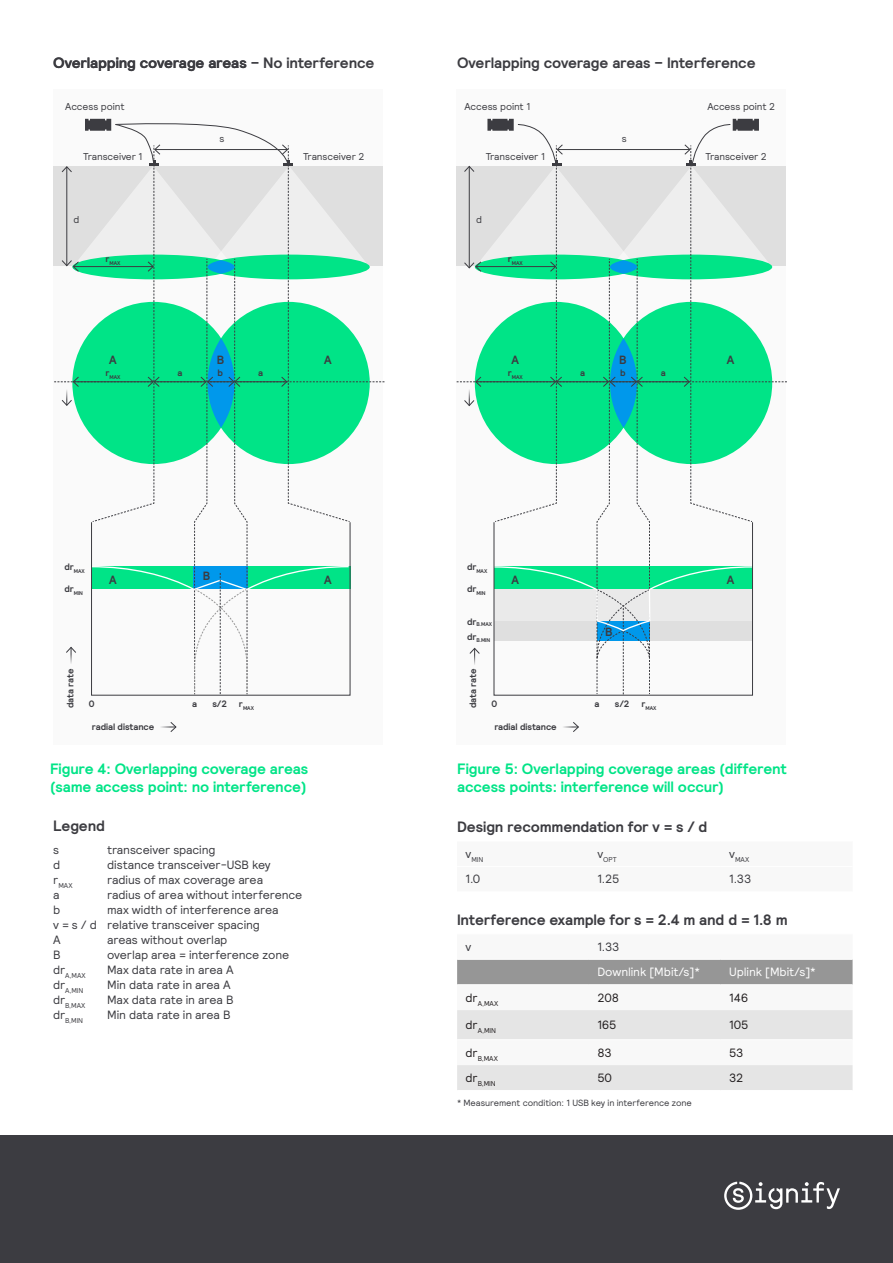
<style>
.page{position:relative;width:893px;height:1263px;background:#fff}
.page>*{position:absolute;margin:0;border:0;box-sizing:border-box;transform-origin:0 0}
.t1{font:700 15px "Signify Relative";letter-spacing:-.01em;color:#3c3c41}
.t2{font:700 15px/18px "Signify Relative";letter-spacing:-.01em;color:#00e487}
.t3{font:12px "Signify Relative";letter-spacing:-.01em;color:#3c3c41}
.t4{font:12px "Signify Relative";letter-spacing:-.005em;color:#fff}
.t5{font:12px "Signify Relative";letter-spacing:-.02em;color:#231f20}
.t6{font:700 12px "Signify Relative";color:#3c3c41}
.t7{font:9.9px "Signify Relative";letter-spacing:-.005em;color:#3c3c41}
.t8{font:700 9.3px "Signify Relative";letter-spacing:-.01em;color:#3c3c41}
.t9{font:9px "Signify Relative";letter-spacing:-.01em;color:#3c3c41}
.t10{font:7.05px "Signify Relative";letter-spacing:-.01em;color:#3c3c41}
.t11{font:7.05px "Signify Relative";letter-spacing:-.015em;color:#231f20}
.t12{font:700 5.4px "Signify Relative";letter-spacing:-.01em;color:#3c3c41}
</style>
<div class="page">
<div style="left:457px;top:960px;width:396px;height:24px;background:#969696"></div>
<svg style="left:457px;top:1010px;width:396px;height:80px"></svg>
<hr style="left:457px;top:1039px;width:132px;height:1px;background:#fff">
<hr style="left:589px;top:1039px;width:132px;height:1px;background:#fff">
<hr style="left:721px;top:1039px;width:132px;height:1px;background:#fff">
<div style="left:0;top:1135px;width:893px;height:128px;background:#3c3c41"></div>
<svg style="left:724px;top:1182px;width:116px;height:28px"></svg>
<div style="left:53px;top:89px;width:330px;height:655px;background:#fafafa"></div>
<svg style="left:161px;top:722px;width:16px;height:10px"></svg>
<svg style="left:54px;top:119px;width:330px;height:576px"></svg>
<div style="left:456px;top:89px;width:329px;height:655px;background:#fafafa"></div>
<svg style="left:563px;top:722px;width:16px;height:10px"></svg>
<svg style="left:457px;top:119px;width:330px;height:576px"></svg>
<p class="t1" style="left:53px;top:53px;width:323px">Overlapping coverage areas – No interference</p>
<p class="t1" style="left:457px;top:53px;width:300px">Overlapping coverage areas – Interference</p>
<p class="t7" style="left:65px;top:100px;width:61px">Access point</p>
<p class="t7" style="left:464px;top:100px;width:67px">Access point 1</p>
<p class="t7" style="left:707px;top:100px;width:69px">Access point 2</p>
<p class="t7" style="left:219px;top:132px;width:6px">s</p>
<p class="t7" style="left:622px;top:132px;width:6px">s</p>
<p class="t7" style="left:83px;top:150px;width:61px">Transceiver 1</p>
<p class="t7" style="left:303px;top:150px;width:63px">Transceiver 2</p>
<p class="t7" style="left:486px;top:150px;width:61px">Transceiver 1</p>
<p class="t7" style="left:706px;top:150px;width:63px">Transceiver 2</p>
<p class="t7" style="left:74px;top:213px;width:7px">d</p>
<p class="t7" style="left:476px;top:213px;width:7px">d</p>
<p class="t12" style="left:105px;top:260px;width:17px"><sup>r</sup>MAX</p>
<p class="t12" style="left:508px;top:260px;width:17px"><sup>r</sup>MAX</p>
<p class="t6" style="left:109px;top:352px;width:9px">A</p>
<p class="t6" style="left:217px;top:352px;width:9px">B</p>
<p class="t6" style="left:324px;top:352px;width:9px">A</p>
<p class="t6" style="left:512px;top:352px;width:9px">A</p>
<p class="t6" style="left:619px;top:352px;width:9px">B</p>
<p class="t6" style="left:727px;top:352px;width:9px">A</p>
<p class="t12" style="left:105px;top:374px;width:17px"><sup>r</sup>MAX</p>
<p class="t8" style="left:178px;top:367px;width:7px">a</p>
<p class="t8" style="left:218px;top:367px;width:7px">b</p>
<p class="t8" style="left:258px;top:367px;width:7px">a</p>
<p class="t12" style="left:508px;top:374px;width:17px"><sup>r</sup>MAX</p>
<p class="t8" style="left:580px;top:367px;width:7px">a</p>
<p class="t8" style="left:620px;top:367px;width:7px">b</p>
<p class="t8" style="left:661px;top:367px;width:7px">a</p>
<p class="t12" style="left:65px;top:568px;width:22px"><sup>dr</sup>MAX</p>
<p class="t12" style="left:65px;top:590px;width:20px"><sup>dr</sup>MIN</p>
<p class="t6" style="left:109px;top:572px;width:9px">A</p>
<p class="t6" style="left:203px;top:567px;width:9px">B</p>
<p class="t6" style="left:324px;top:572px;width:9px">A</p>
<p class="t12" style="left:467px;top:568px;width:22px"><sup>dr</sup>MAX</p>
<p class="t12" style="left:467px;top:590px;width:20px"><sup>dr</sup>MIN</p>
<p class="t6" style="left:512px;top:572px;width:9px">A</p>
<p class="t6" style="left:727px;top:572px;width:9px">A</p>
<p class="t12" style="left:467px;top:621px;width:27px"><sup>dr</sup>B.MAX</p>
<p class="t12" style="left:467px;top:636px;width:25px"><sup>dr</sup>B.MIN</p>
<p class="t6" style="left:605px;top:624px;width:9px">B</p>
<p class="t8" style="left:64px;top:708px;width:41px;rotate:-90deg">data rate</p>
<p class="t8" style="left:89px;top:698px;width:7px">0</p>
<p class="t8" style="left:192px;top:698px;width:7px">a</p>
<p class="t8" style="left:212px;top:698px;width:16px">s/2</p>
<p class="t12" style="left:239px;top:705px;width:17px"><sup>r</sup>MAX</p>
<p class="t8" style="left:467px;top:708px;width:41px;rotate:-90deg">data rate</p>
<p class="t8" style="left:491px;top:698px;width:7px">0</p>
<p class="t8" style="left:594px;top:698px;width:7px">a</p>
<p class="t8" style="left:615px;top:698px;width:16px">s/2</p>
<p class="t12" style="left:641px;top:705px;width:17px"><sup>r</sup>MAX</p>
<p class="t8" style="left:92px;top:721px;width:64px">radial distance</p>
<p class="t8" style="left:494px;top:721px;width:64px">radial distance</p>
<p class="t2" style="left:50px;top:759px;width:260px">Figure 4: Overlapping coverage areas (same access point: no interference)</p>
<p class="t2" style="left:457px;top:759px;width:331px">Figure 5: Overlapping coverage areas (different access points: interference will occur)</p>
<p class="t1" style="left:457px;top:817px;width:252px">Design recommendation for v = s / d</p>
<p class="t1" style="left:53px;top:815px;width:53px">Legend</p>
<p class="t3" style="left:53px;top:842px;width:7px">s</p>
<p class="t3" style="left:107px;top:842px;width:110px">transceiver spacing</p>
<p class="t3" style="left:53px;top:857px;width:9px">d</p>
<p class="t3" style="left:107px;top:857px;width:165px">distance transceiver-USB key</p>
<p class="t10" style="left:53px;top:881px;width:21px"><sup>r</sup>MAX</p>
<p class="t3" style="left:107px;top:872px;width:157px">radius of max coverage area</p>
<p class="t3" style="left:53px;top:887px;width:8px">a</p>
<p class="t3" style="left:107px;top:887px;width:197px">radius of area without interference</p>
<p class="t3" style="left:53px;top:902px;width:9px">b</p>
<p class="t3" style="left:107px;top:902px;width:173px">max width of interference area</p>
<p class="t3" style="left:53px;top:917px;width:208px">v = s / d relative transceiver spacing</p>
<p class="t3" style="left:53px;top:932px;width:9px">A</p>
<p class="t3" style="left:107px;top:932px;width:122px">areas without overlap</p>
<p class="t3" style="left:53px;top:947px;width:9px">B</p>
<p class="t3" style="left:107px;top:947px;width:183px">overlap area = interference zone</p>
<p class="t10" style="left:53px;top:971px;width:34px"><sup>dr</sup>A,MAX</p>
<p class="t3" style="left:107px;top:962px;width:128px">Max data rate in area A</p>
<p class="t10" style="left:53px;top:986px;width:32px"><sup>dr</sup>A,MIN</p>
<p class="t3" style="left:107px;top:977px;width:125px">Min data rate in area A</p>
<p class="t10" style="left:53px;top:1001px;width:34px"><sup>dr</sup>B,MAX</p>
<p class="t3" style="left:107px;top:992px;width:128px">Max data rate in area B</p>
<p class="t10" style="left:53px;top:1016px;width:31px"><sup>dr</sup>B,MIN</p>
<p class="t3" style="left:107px;top:1007px;width:125px">Min data rate in area B</p>
<p class="t10" style="left:466px;top:855px;width:19px"><sup>v</sup>MIN</p>
<p class="t10" style="left:597px;top:855px;width:21px"><sup>v</sup>OPT</p>
<p class="t10" style="left:729px;top:855px;width:22px"><sup>v</sup>MAX</p>
<p class="t3" style="left:466px;top:871px;width:16px">1.0</p>
<p class="t3" style="left:597px;top:871px;width:23px">1.25</p>
<p class="t3" style="left:729px;top:871px;width:23px">1.33</p>
<p class="t1" style="left:457px;top:910px;width:332px">Interference example for s = 2.4 m and d = 1.8 m</p>
<p class="t3" style="left:466px;top:939px;width:7px">v</p>
<p class="t3" style="left:597px;top:939px;width:23px">1.33</p>
<p class="t4" style="left:597px;top:964px;width:104px">Downlink [Mbit/s]*</p>
<p class="t4" style="left:729px;top:964px;width:88px">Uplink [Mbit/s]*</p>
<p class="t11" style="left:466px;top:998px;width:34px"><sup>dr</sup>A,MAX</p>
<p class="t5" style="left:597px;top:990px;width:23px">208</p>
<p class="t5" style="left:729px;top:990px;width:20px">146</p>
<p class="t11" style="left:466px;top:1026px;width:32px"><sup>dr</sup>A,MIN</p>
<p class="t5" style="left:597px;top:1017px;width:21px">165</p>
<p class="t5" style="left:729px;top:1017px;width:21px">105</p>
<p class="t11" style="left:466px;top:1053px;width:34px"><sup>dr</sup>B,MAX</p>
<p class="t5" style="left:597px;top:1045px;width:16px">83</p>
<p class="t5" style="left:729px;top:1045px;width:16px">53</p>
<p class="t11" style="left:466px;top:1079px;width:31px"><sup>dr</sup>B,MIN</p>
<p class="t5" style="left:597px;top:1070px;width:16px">50</p>
<p class="t5" style="left:729px;top:1070px;width:16px">32</p>
<p class="t9" style="left:457px;top:1097px;width:236px">* Measurement condition: 1 USB key in interference zone</p>
</div>
